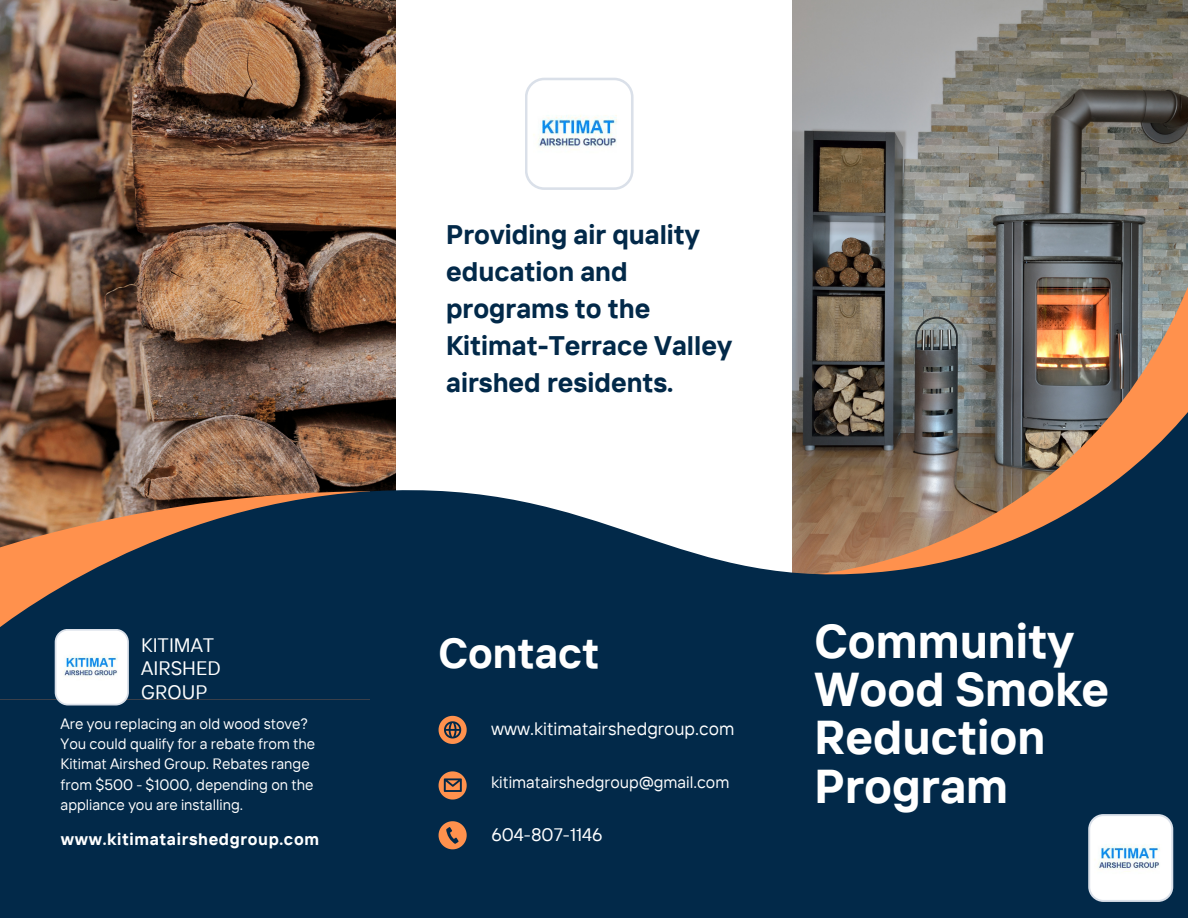
<style>
.page{position:relative;width:1188px;height:918px;background:#fff}
.page>*{position:absolute;margin:0;border:0;box-sizing:border-box;transform-origin:0 0}
.t1{font:700 47.4px/48.3px "TT Interphases";color:#fff}
.t2{font:700 42px "TT Interphases";color:#fff}
.t3{font:700 26.85px/37.2px "TT Interphases";color:#022949}
.t4{font:19.5px/23.4px "TT Interphases";color:#fff}
.t5{font:18px "TT Interphases";color:#fff}
.t6{font:16.5px "TT Interphases";color:#fff}
.t7{font:700 16.5px "TT Interphases";letter-spacing:.04em;color:#fff}
.t8{font:15px/20.2px "TT Interphases";color:#fff}
</style>
<div class="page">
<img style="left:792px;top:0;width:396px;height:380px">
<img style="left:0;top:0;width:396px;height:380px">
<div style="left:0;top:598px;width:1188px;height:320px;background:#022949"></div>
<img style="left:804px;top:218px;width:384px;height:162px">
<svg style="left:0;top:380px;width:1188px;height:315px;fill:#022949"></svg>
<svg style="left:439px;top:821px;width:28px;height:28px"></svg>
<svg style="left:439px;top:716px;width:28px;height:28px"></svg>
<svg style="left:439px;top:771px;width:28px;height:29px"></svg>
<svg style="left:55px;top:629px;width:74px;height:76px;background:#e7eef3"></svg>
<svg style="left:1088px;top:814px;width:85px;height:88px;background:#e6edf2"></svg>
<svg style="left:525px;top:78px;width:109px;height:112px"></svg>
<h3 class="t4" style="left:141px;top:633px;width:81px">KITIMAT<br>AIRSHED<br>GROUP</h3>
<p class="t8" style="left:61px;top:713px;width:256px">Are you replacing an old wood stove?<br>You could qualify for a rebate from the Kitimat Airshed Group. Rebates range from $500 - $1000, depending on the appliance you are installing.</p>
<p class="t7" style="left:61px;top:829px;width:260px">www.kitimatairshedgroup.com</p>
<h3 class="t3" style="left:446px;top:215px;width:287px">Providing air quality education and programs to the<br>Kitimat-Terrace Valley airshed residents.</h3>
<h2 class="t2" style="left:439px;top:626px;width:162px">Contact</h2>
<p class="t5" style="left:491px;top:717px;width:245px">www.kitimatairshedgroup.com</p>
<p class="t6" style="left:491px;top:772px;width:240px">kitimatairshedgroup@gmail.com</p>
<p class="t5" style="left:491px;top:823px;width:113px">604-807-1146</p>
<h1 class="t1" style="left:815px;top:616px;width:296px">Community<br>Wood Smoke<br>Reduction<br>Program</h1>
</div>
